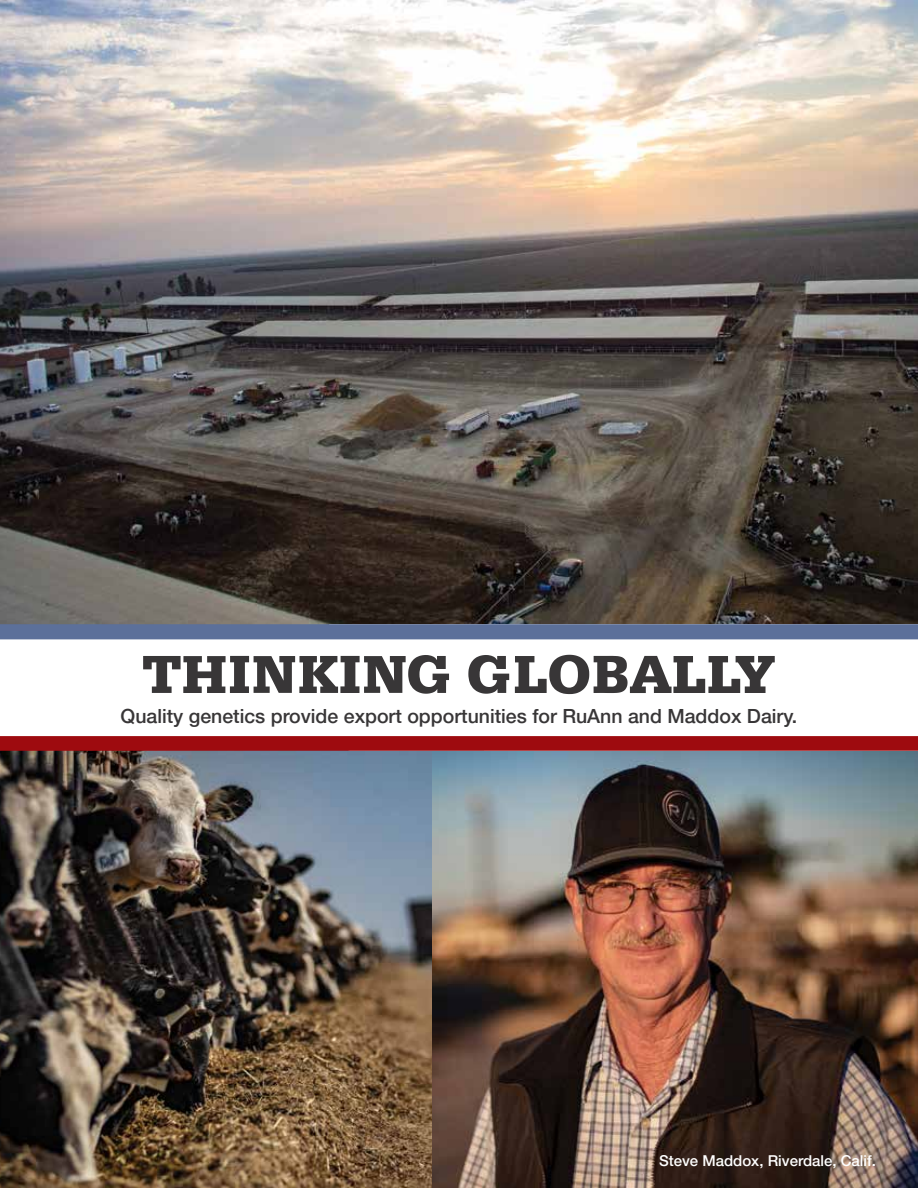
<style>
.page{position:relative;width:918px;height:1188px;background:#fff}
.page>*{position:absolute;margin:0;border:0;box-sizing:border-box;transform-origin:0 0}
.t1{font:700 52.5px "Serifa BQ";letter-spacing:.02em;color:#383637}
.t2{font:500 19.5px "Helvetica Neue LT Pro";color:#383637}
.t3{font:500 15px "Helvetica Neue LT Pro";color:#fff}
</style>
<div class="page">
<img style="left:0;top:751px;width:432px;height:437px">
<img style="left:0;top:0;width:918px;height:624px">
<img style="left:432px;top:751px;width:486px;height:437px">
<svg style="left:0;top:624px;width:918px;height:16px"></svg>
<svg style="left:0;top:736px;width:918px;height:15px"></svg>
<h1 class="t1" style="left:143px;top:641px;width:634px">THINKING GLOBALLY</h1>
<p class="t2" style="left:121px;top:704px;width:678px">Quality genetics provide export opportunities for RuAnn and Maddox Dairy.</p>
<p class="t3" style="left:659px;top:1152px;width:219px">Steve Maddox, Riverdale, Calif.</p>
</div>
